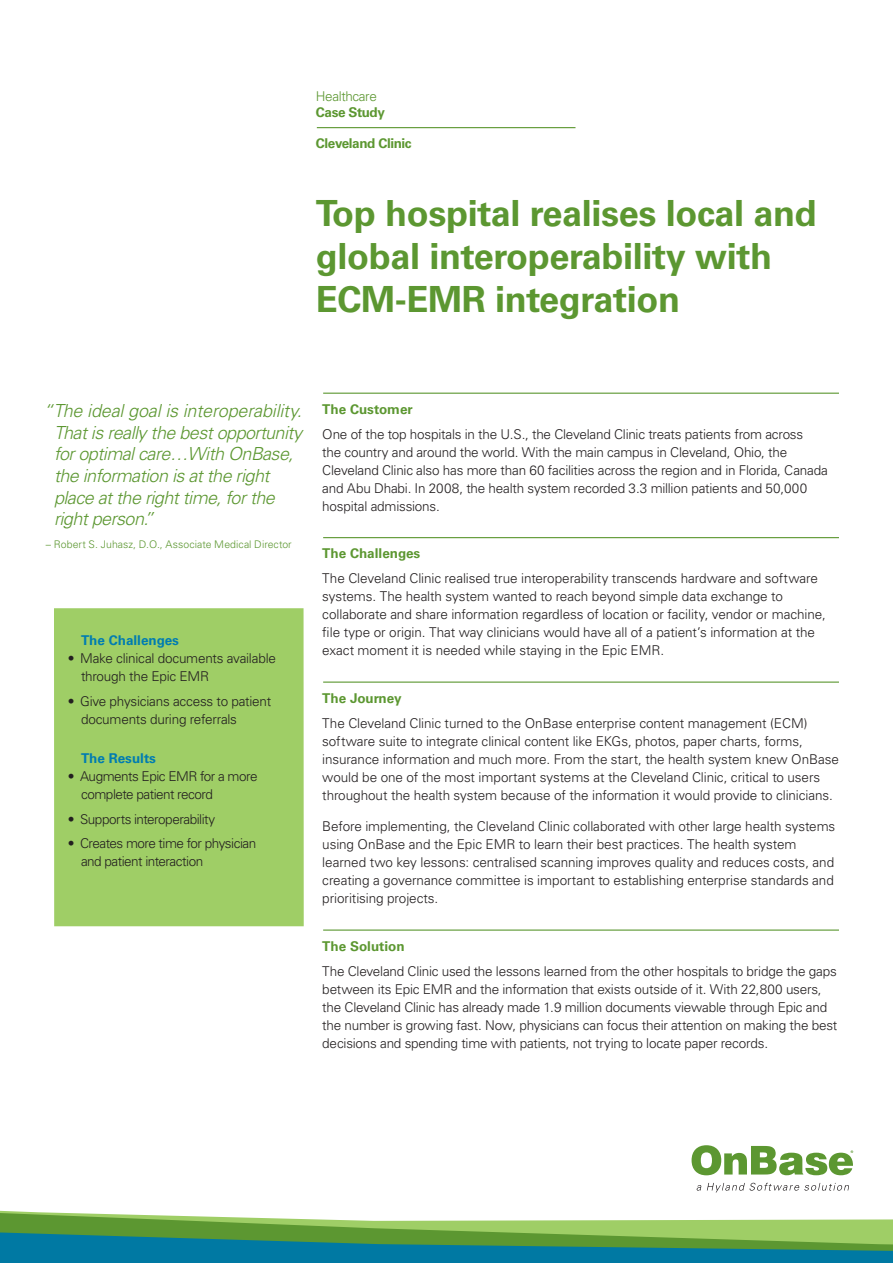
<style>
.page{position:relative;width:893px;height:1263px;background:#fff}
.page>*{position:absolute;margin:0;border:0;box-sizing:border-box;transform-origin:0 0}
.t1{font:700 36px/43.2px "Univers LT Std";letter-spacing:-.01em;color:#5c9731}
.t2{font:italic 300 18px/21.6px "Univers LT Std";letter-spacing:-.03em;color:#5c9731}
.t3{font:300 13.5px/18px "Univers LT Std";letter-spacing:-.01em;color:#231f20}
.t4{font:300 13.5px/18px "Univers LT Std";letter-spacing:-.035em;color:#231f20}
.t5{font:700 13.5px "Univers LT Std";color:#5c9731}
.t6{font:700 13.5px "Univers LT Std";letter-spacing:-.03em;color:#5c9731}
.t7{font:700 13.5px "Univers LT Std";color:#007cb1}
.t8{font:300 13.5px "Univers LT Std";letter-spacing:-.03em;color:#5c9731}
.t9{font:300 10.5px "Univers LT Std";letter-spacing:.005em;color:#5c9731}
</style>
<div class="page">
<svg style="left:692px;top:1145px;width:161px;height:30px"></svg>
<svg style="left:696px;top:1185px;width:5px;height:5px"></svg>
<svg style="left:707px;top:1183px;width:142px;height:9px"></svg>
<hr style="left:317px;top:127px;width:258px;height:1px;background:#5c9731">
<hr style="left:323px;top:393px;width:516px;height:1px;background:#5c9731">
<hr style="left:323px;top:537px;width:516px;height:1px;background:#5c9731">
<hr style="left:323px;top:681px;width:516px;height:2px;background:#5c9731">
<hr style="left:323px;top:929px;width:516px;height:2px;background:#5c9731">
<div style="left:54px;top:608px;width:250px;height:318px;background:#9fce66"></div>
<svg style="left:0;top:1213px;width:893px;height:50px;background:#59a37f"></svg>
<p class="t8" style="left:316px;top:88px;width:62px">Healthcare</p>
<p class="t6" style="left:316px;top:105px;width:70px">Case Study</p>
<p class="t6" style="left:316px;top:136px;width:97px">Cleveland Clinic</p>
<h1 class="t1" style="left:316px;top:191px;width:502px">Top hospital realises local and global interoperability with<br>ECM-EMR integration</h1>
<h2 class="t2" style="left:54px;top:400px;width:250px;text-indent:-11px">“The ideal goal is interoperability.<br>That is really the best opportunity for optimal care…With OnBase, the information is at the right place at the right time, for the right person.”</h2>
<p class="t9" style="left:46px;top:538px;width:247px">– Robert S. Juhasz, D.O., Associate Medical Director</p>
<p class="t7" style="left:81px;top:632px;width:100px">The Challenges</p>
<p class="t3" style="left:81px;top:649px;width:197px;text-indent:-13px">• Make clinical documents available through the Epic EMR</p>
<p class="t3" style="left:81px;top:692px;width:192px;text-indent:-13px">• Give physicians access to patient documents during referrals</p>
<p class="t7" style="left:81px;top:750px;width:77px">The Results</p>
<p class="t4" style="left:81px;top:767px;width:178px;text-indent:-13px">• Augments Epic EMR for a more complete patient record</p>
<p class="t4" style="left:68px;top:810px;width:149px">• Supports interoperability</p>
<p class="t4" style="left:81px;top:835px;width:177px;text-indent:-13px">• Creates more time for physician and patient interaction</p>
<p class="t5" style="left:322px;top:401px;width:92px">The Customer</p>
<p class="t3" style="left:322px;top:425px;width:507px">One of the top hospitals in the U.S., the Cleveland Clinic treats patients from across<br>the country and around the world. With the main campus in Cleveland, Ohio, the Cleveland Clinic also has more than 60 facilities across the region and in Florida, Canada and Abu Dhabi. In 2008, the health system recorded 3.3 million patients and 50,000 hospital admissions.</p>
<p class="t5" style="left:322px;top:546px;width:100px">The Challenges</p>
<p class="t3" style="left:322px;top:569px;width:505px">The Cleveland Clinic realised true interoperability transcends hardware and software systems. The health system wanted to reach beyond simple data exchange to collaborate and share information regardless of location or facility, vendor or machine, file type or origin. That way clinicians would have all of a patient’s information at the exact moment it is needed while staying in the Epic EMR.</p>
<p class="t5" style="left:322px;top:690px;width:81px">The Journey</p>
<p class="t3" style="left:322px;top:714px;width:518px">The Cleveland Clinic turned to the OnBase enterprise content management (ECM) software suite to integrate clinical content like EKGs, photos, paper charts, forms, insurance information and much more. From the start, the health system knew OnBase would be one of the most important systems at the Cleveland Clinic, critical to users throughout the health system because of the information it would provide to clinicians.</p>
<p class="t3" style="left:322px;top:817px;width:515px">Before implementing, the Cleveland Clinic collaborated with other large health systems using OnBase and the Epic EMR to learn their best practices. The health system learned two key lessons: centralised scanning improves quality and reduces costs, and creating a governance committee is important to establishing enterprise standards and prioritising projects.</p>
<p class="t5" style="left:322px;top:938px;width:84px">The Solution</p>
<p class="t3" style="left:322px;top:962px;width:517px">The Cleveland Clinic used the lessons learned from the other hospitals to bridge the gaps between its Epic EMR and the information that exists outside of it. With 22,800 users, the Cleveland Clinic has already made 1.9 million documents viewable through Epic and the number is growing fast. Now, physicians can focus their attention on making the best decisions and spending time with patients, not trying to locate paper records.</p>
</div>
